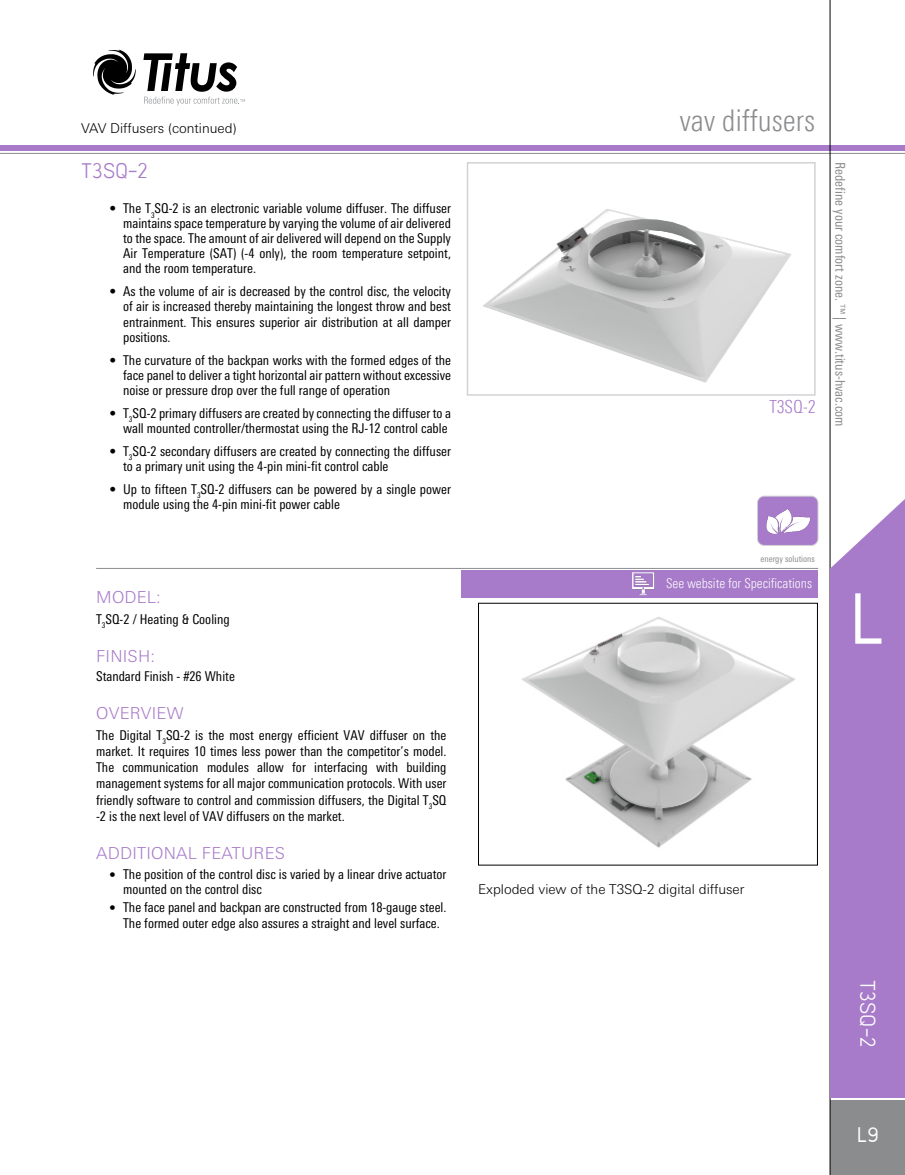
<style>
.page{position:relative;width:905px;height:1175px;background:#fff}
.page>*{position:absolute;margin:0;border:0;box-sizing:border-box;transform-origin:0 0}
.t1{font:500 72px "Lintel";color:#fff}
.t2{font:300 condensed 30px "LT Univers";color:#8a8c8e}
.t3{font:21px "Lintel";color:#a77bc9}
.t4{font:21px "Lintel";color:#fff}
.t5{font:500 21px "Lintel";color:#fff}
.t6{font:300 condensed 18px "LT Univers";color:#a77bc9}
.t7{font:300 16.5px "LT Univers Basic";letter-spacing:.015em;color:#a77bc9}
.t8{font:condensed 13.5px/15px "LT Univers";color:#000;text-align:justify}
.t9{font:300 13.5px "LT Univers Basic";color:#000}
.t10{font:condensed 13.5px "LT Univers";color:#8a8c8e}
.t11{font:300 condensed 13.5px "LT Univers";color:#fff}
.t12{font:condensed 9px "LT Univers";color:#8a8c8e}
.s1{font-family:"Tahoma";font-stretch:normal}
</style>
<div class="page">
<svg style="left:93px;top:50px;width:43px;height:45px"></svg>
<svg style="left:143px;top:53px;width:102px;height:52px"></svg>
<hr style="left:0;top:153px;width:904px;height:1px;background:#8a8c8e">
<div style="left:0;top:146px;width:904px;height:5px;background:#a77bc9"></div>
<div style="left:830px;top:1100px;width:74px;height:74px;background:#8a8c8e"></div>
<hr style="left:829px;top:0;width:1px;height:1174px;background:#000">
<div style="left:830px;top:568px;width:74px;height:529px;background:#a77bc9"></div>
<svg style="left:830px;top:492px;width:74px;height:76px"></svg>
<hr style="left:96px;top:568px;width:722px;height:1px;background:#8a8c8e">
<div style="left:757px;top:496px;width:61px;height:49px;background:#a77bc9;border-radius:7px"></div>
<img style="left:766px;top:509px;width:45px;height:25px">
<div style="left:757px;top:496px;width:61px;height:50px;border:1px solid #d1d3d4;border-radius:7px"></div>
<img style="left:521px;top:617px;width:274px;height:231px">
<img style="left:483px;top:209px;width:309px;height:174px">
<div style="left:467px;top:162px;width:348px;height:234px;border:2px solid #d1d3d4"></div>
<div style="left:461px;top:570px;width:357px;height:28px;background:#a77bc9"></div>
<img style="left:632px;top:572px;width:23px;height:24px">
<p class="t9" style="left:81px;top:120px;width:157px">VAV Diffusers (continued)</p>
<h3 class="t3" style="left:81px;top:156px;width:68px">T3SQ-2</h3>
<p class="t8" style="left:123px;top:201px;width:329px;text-indent:-14px">• The T<sub>3</sub>SQ-2 is an electronic variable volume diffuser. The diffuser maintains space temperature by varying the volume of air delivered to the space. The amount of air delivered will depend on the Supply Air Temperature (SAT) (-4 only), the room temperature setpoint, and the room temperature.</p>
<p class="t8" style="left:123px;top:284px;width:329px;text-indent:-14px">• As the volume of air is decreased by the control disc, the velocity of air is increased thereby maintaining the longest throw and best entrainment. This ensures superior air distribution at all damper positions.</p>
<p class="t8" style="left:123px;top:352px;width:329px;text-indent:-14px">• The curvature of the backpan works with the formed edges of the face panel to deliver a tight horizontal air pattern without excessive noise or pressure drop over the full range of operation</p>
<p class="t8" style="left:110px;top:405px;width:343px;text-align:right">• T<sub>3</sub>SQ-2 primary diffusers are created by connecting the diffuser to a wall mounted controller/thermostat using the RJ-12 control cable</p>
<p class="t8" style="left:123px;top:443px;width:329px;text-indent:-14px">• T<sub>3</sub>SQ-2 secondary diffusers are created by connecting the diffuser to a primary unit using the 4-pin mini-fit control cable</p>
<p class="t8" style="left:123px;top:481px;width:329px;text-indent:-14px">• Up to fifteen T<sub>3</sub>SQ-2 diffusers can be powered by a single power module using the 4-pin mini-fit power cable</p>
<p class="t7" style="left:96px;top:587px;width:66px">MODEL:</p>
<p class="t8" style="left:96px;top:611px;width:135px">T<sub>3</sub>SQ-2 / Heating &amp; Cooling</p>
<p class="t7" style="left:96px;top:646px;width:60px">FINISH:</p>
<p class="t8" style="left:96px;top:669px;width:140px">Standard Finish - #26 White</p>
<p class="t7" style="left:96px;top:703px;width:89px">OVERVIEW</p>
<p class="t8" style="left:96px;top:726px;width:352px;line-height:16.2px">The Digital T<sub>3</sub>SQ-2 is the most energy efficient VAV diffuser on the market. It requires 10 times less power than the competitor’s model.<br>The communication modules allow for interfacing with building management systems for all major communication protocols. With user friendly software to control and commission diffusers, the Digital T<sub>3</sub>SQ -2 is the next level of VAV diffusers on the market.</p>
<p class="t7" style="left:96px;top:843px;width:190px">ADDITIONAL FEATURES</p>
<p class="t8" style="left:123px;top:867px;width:325px;text-indent:-14px"><span class="s1">•</span> The position of the control disc is varied by a linear drive actuator mounted on the control disc</p>
<p class="t8" style="left:110px;top:899px;width:338px;line-height:16.2px;text-align:center"><span class="s1">•</span> The face panel and backpan are constructed from 18-gauge steel.<br>The formed outer edge also assures a straight and level surface.</p>
<h2 class="t2" style="left:679px;top:103px;width:137px">vav diffusers</h2>
<h3 class="t6" style="left:769px;top:396px;width:48px">T3SQ-2</h3>
<p class="t10" style="left:848px;top:162px;width:266px;rotate:90deg">Redefine your comfort zone. ™ | www.titus-hvac.com</p>
<p class="t12" style="left:760px;top:553px;width:56px">energy solutions</p>
<p class="t11" style="left:666px;top:575px;width:147px">See website for Specifications</p>
<h1 class="t1" style="left:851px;top:572px;width:35px">L</h1>
<p class="t9" style="left:478px;top:881px;width:268px">Exploded view of the T3SQ-2 digital diffuser</p>
<h3 class="t4" style="left:882px;top:979px;width:68px;rotate:90deg">T3SQ-2</h3>
<h3 class="t5" style="left:857px;top:1120px;width:23px">L9</h3>
</div>
